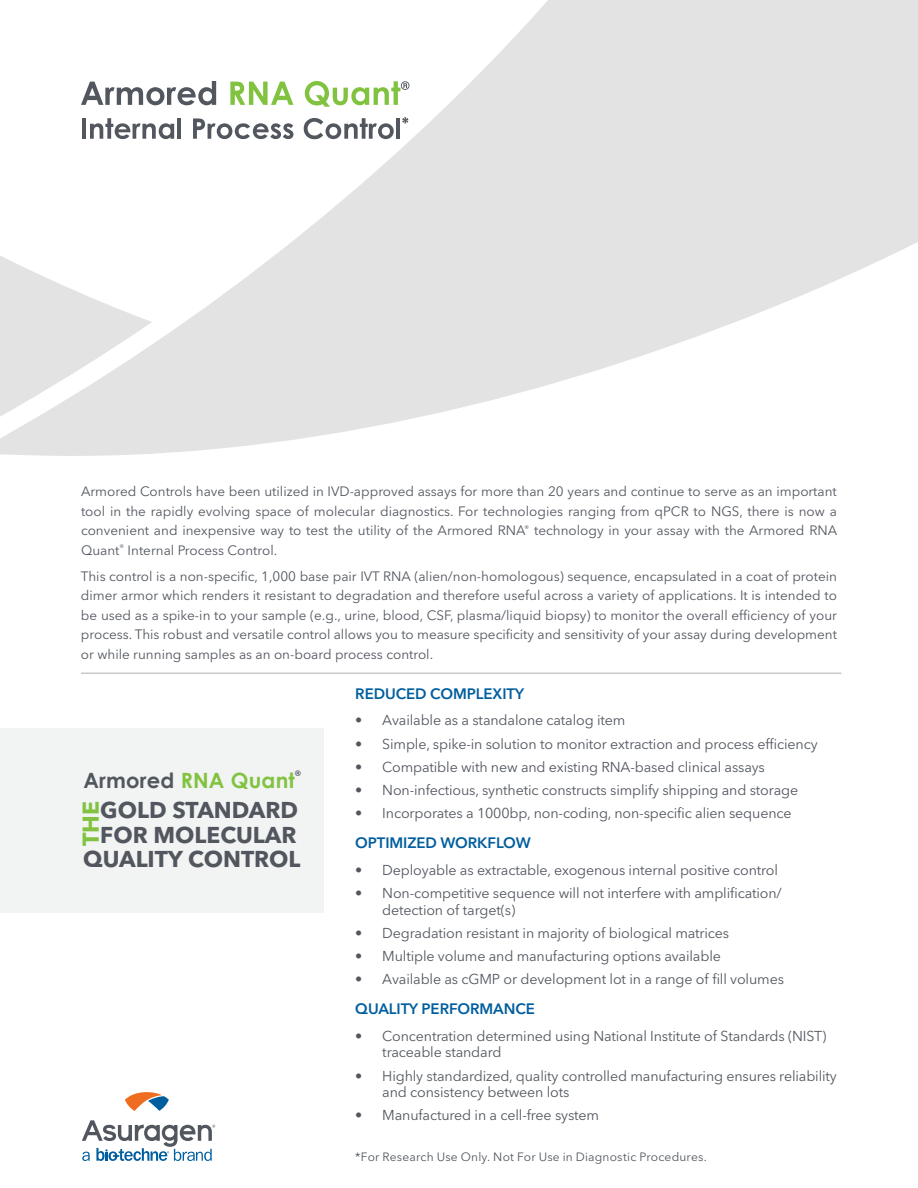
<style>
.page{position:relative;width:918px;height:1188px;background:#fff}
.page>*{position:absolute;margin:0;border:0;box-sizing:border-box;transform-origin:0 0}
.t1{font:700 22.8px/24.3px "Avenir Next LT Pro";color:#52575f;text-align:right}
.t2{font:700 22.8px "Avenir Next LT Pro";color:#81c340}
.t3{font:700 21px "Century Gothic";letter-spacing:.01em;color:#81c340}
.t4{font:600 15px "Avenir Next LT Pro";letter-spacing:-.005em;color:#005e9e}
.t5{font:14.25px/16.5px "Avenir Next LT Pro";letter-spacing:-.01em;color:#52575f}
.t6{font:13.5px/19.5px "Avenir Next LT Pro";color:#52575f;text-align:justify}
.t7{font:12px "Avenir Next LT Pro";letter-spacing:.015em;color:#52575f}
.t8{font:700 7.5px "Century Gothic";color:#52575f}
.s1{color:#52575f}
</style>
<div class="page">
<hr style="left:81px;top:673px;width:760px;height:1px;background:#c8c9c9">
<svg style="left:122px;top:0;width:796px;height:454px;fill:#e2e3e2"></svg>
<svg style="left:0;top:232px;width:152px;height:224px"></svg>
<svg style="left:125px;top:1092px;width:44px;height:19px"></svg>
<svg style="left:82px;top:1120px;width:133px;height:41px"></svg>
<svg style="left:81px;top:81px;width:135px;height:24px"></svg>
<svg style="left:230px;top:82px;width:63px;height:23px"></svg>
<svg style="left:305px;top:81px;width:104px;height:26px"></svg>
<hr style="left:82px;top:118px;width:4px;height:21px;background:#52575f">
<svg style="left:90px;top:118px;width:84px;height:21px"></svg>
<hr style="left:178px;top:118px;width:3px;height:21px;background:#52575f">
<svg style="left:193px;top:118px;width:100px;height:21px"></svg>
<svg style="left:304px;top:118px;width:90px;height:21px"></svg>
<hr style="left:396px;top:118px;width:4px;height:21px;background:#52575f">
<svg style="left:402px;top:117px;width:6px;height:6px"></svg>
<div style="left:0;top:729px;width:324px;height:184px;background:#f2f3f3"></div>
<p class="t6" style="left:81px;top:482px;width:758px">Armored Controls have been utilized in IVD-approved assays for more than 20 years and continue to serve as an important tool in the rapidly evolving space of molecular diagnostics. For technologies ranging from qPCR to NGS, there is now a convenient and inexpensive way to test the utility of the Armored RNA<sup>®</sup> technology in your assay with the Armored RNA Quant<sup>®</sup> Internal Process Control.</p>
<p class="t6" style="left:81px;top:567px;width:758px">This control is a non-specific, 1,000 base pair IVT RNA (alien/non-homologous) sequence, encapsulated in a coat of protein dimer armor which renders it resistant to degradation and therefore useful across a variety of applications. It is intended to be used as a spike-in to your sample (e.g., urine, blood, CSF, plasma/liquid biopsy) to monitor the overall efficiency of your process. This robust and versatile control allows you to measure specificity and sensitivity of your assay during development or while running samples as an on-board process control.</p>
<p class="t4" style="left:355px;top:685px;width:170px">REDUCED COMPLEXITY</p>
<p class="t5" style="left:355px;top:712px;width:272px">• Available as a standalone catalog item</p>
<p class="t5" style="left:355px;top:735px;width:464px">• Simple, spike-in solution to monitor extraction and process efficiency</p>
<p class="t5" style="left:355px;top:759px;width:411px">• Compatible with new and existing RNA-based clinical assays</p>
<p class="t5" style="left:355px;top:782px;width:444px">• Non-infectious, synthetic constructs simplify shipping and storage</p>
<p class="t5" style="left:355px;top:805px;width:438px">• Incorporates a 1000bp, non-coding, non-specific alien sequence</p>
<p class="t4" style="left:355px;top:834px;width:177px">OPTIMIZED WORKFLOW</p>
<p class="t5" style="left:355px;top:862px;width:424px">• Deployable as extractable, exogenous internal positive control</p>
<p class="t5" style="left:382px;top:885px;width:401px;text-indent:-27px">• Non-competitive sequence will not interfere with amplification/ detection of target(s)</p>
<p class="t5" style="left:355px;top:925px;width:375px">• Degradation resistant in majority of biological matrices</p>
<p class="t5" style="left:355px;top:948px;width:367px">• Multiple volume and manufacturing options available</p>
<p class="t5" style="left:355px;top:971px;width:430px">• Available as cGMP or development lot in a range of fill volumes</p>
<p class="t4" style="left:355px;top:1000px;width:181px">QUALITY PERFORMANCE</p>
<p class="t5" style="left:382px;top:1028px;width:446px;text-indent:-27px">• Concentration determined using National Institute of Standards (NIST) traceable standard</p>
<p class="t5" style="left:382px;top:1067px;width:456px;text-indent:-27px">• Highly standardized, quality controlled manufacturing ensures reliability and consistency between lots</p>
<p class="t5" style="left:355px;top:1107px;width:245px">• Manufactured in a cell-free system</p>
<p class="t7" style="left:355px;top:1150px;width:353px">*For Research Use Only. Not For Use in Diagnostic Procedures.</p>
<h2 class="t3" style="left:83px;top:767px;width:213px"><span class="s1">Armored</span> RNA Quant</h2>
<p class="t8" style="left:295px;top:769px;width:7px">®</p>
<h1 class="t2" style="left:77px;top:846px;width:47px;rotate:-90deg">THE</h1>
<h1 class="t1" style="left:83px;top:798px;width:219px">GOLD STANDARD<br>FOR MOLECULAR<br>QUALITY CONTROL</h1>
</div>
